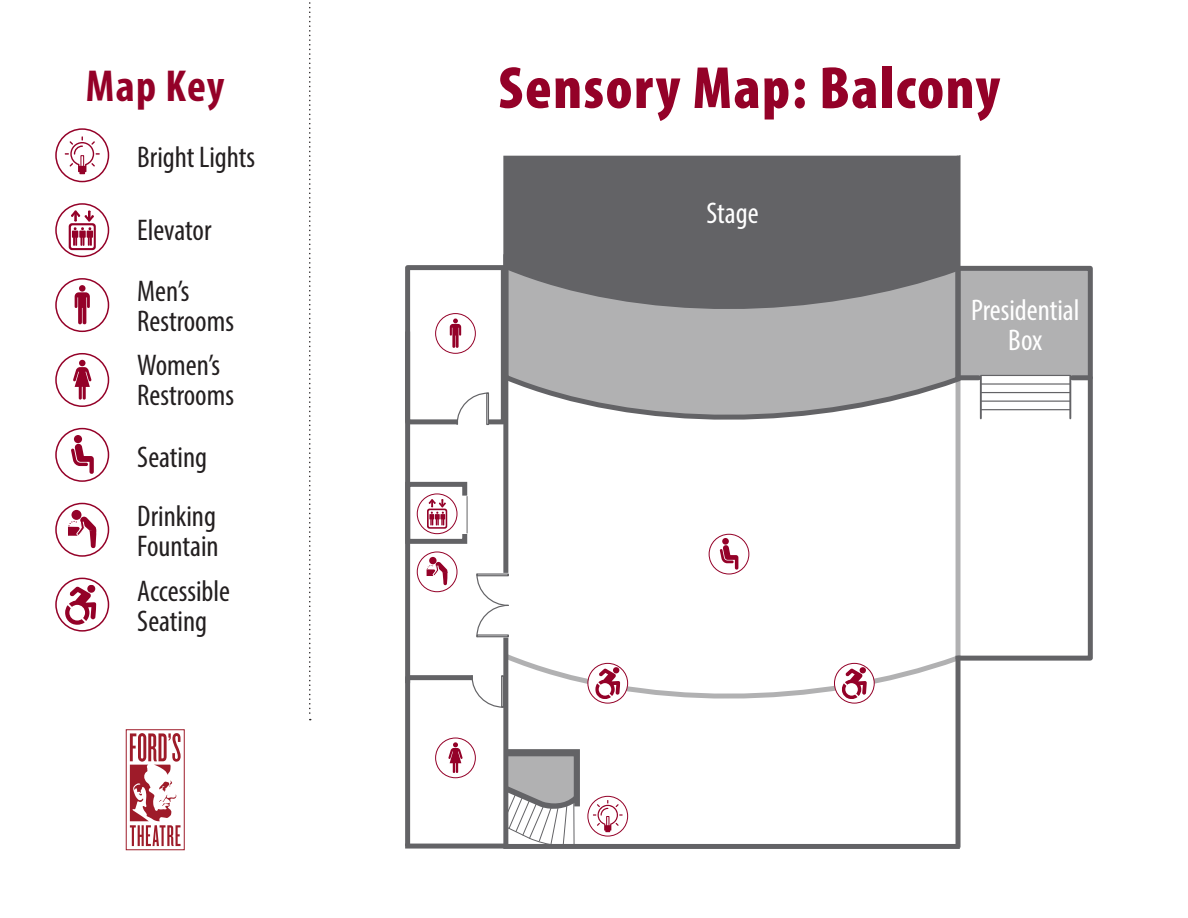
<style>
.page{position:relative;width:1188px;height:918px;background:#fff}
.page>*{position:absolute;margin:0;border:0;box-sizing:border-box;transform-origin:0 0}
.t1{font:900 condensed 60px "Myriad Pro";letter-spacing:.025em;color:#940128}
.t2{font:700 condensed 45px "Myriad Pro";letter-spacing:.025em;color:#940128}
.t3{font:condensed 30px/30px "Myriad Pro";color:#231f20}
.t4{font:condensed 30px/30px "Myriad Pro";color:#fff;text-align:center}
</style>
<div class="page">
<svg style="left:309px;top:2px;width:2px;height:718px"></svg>
<div style="left:503px;top:638px;width:5px;height:210px;background:#636366"></div>
<div style="left:956px;top:656px;width:5px;height:192px;background:#636366"></div>
<svg style="left:503px;top:155px;width:458px;height:277px;background:#7f7f81"></svg>
<svg style="left:505px;top:376px;width:456px;height:323px"></svg>
<div style="left:405px;top:334px;width:5px;height:347px;background:#636366"></div>
<div style="left:506px;top:844px;width:451px;height:5px;background:#636366"></div>
<svg style="left:476px;top:573px;width:34px;height:65px"></svg>
<svg style="left:953px;top:263px;width:140px;height:400px"></svg>
<div style="left:958px;top:268px;width:132px;height:108px;background:#b1b1b2"></div>
<div style="left:961px;top:375px;width:18px;height:5px;background:#636366"></div>
<div style="left:1072px;top:375px;width:18px;height:5px;background:#636366"></div>
<div style="left:126px;top:729px;width:59px;height:121px;border:1px solid #9e1b29"></div>
<svg style="left:130px;top:733px;width:51px;height:113px"></svg>
<svg style="left:71px;top:510px;width:10px;height:10px"></svg>
<svg style="left:68px;top:514px;width:29px;height:34px"></svg>
<div style="left:55px;top:503px;width:54px;height:54px;border:2px solid #940128;border-radius:50%"></div>
<svg style="left:56px;top:578px;width:53px;height:53px"></svg>
<svg style="left:65px;top:587px;width:31px;height:38px"></svg>
<div style="left:55px;top:578px;width:54px;height:54px;border:2px solid #940128;border-radius:50%"></div>
<svg style="left:56px;top:129px;width:53px;height:53px"></svg>
<svg style="left:65px;top:136px;width:35px;height:38px"></svg>
<div style="left:81px;top:155px;width:3px;height:18px;border:1px solid #940128"></div>
<div style="left:55px;top:128px;width:54px;height:54px;border:2px solid #940128;border-radius:50%"></div>
<svg style="left:56px;top:204px;width:53px;height:52px"></svg>
<svg style="left:69px;top:223px;width:27px;height:27px"></svg>
<svg style="left:75px;top:230px;width:15px;height:7px"></svg>
<div style="left:71px;top:225px;width:23px;height:23px;border:3px solid #fff"></div>
<div style="left:72px;top:231px;width:6px;height:7px;background:#940128"></div>
<div style="left:79px;top:231px;width:7px;height:7px;background:#940128"></div>
<svg style="left:71px;top:210px;width:23px;height:20px"></svg>
<div style="left:87px;top:231px;width:6px;height:7px;background:#940128"></div>
<svg style="left:73px;top:237px;width:19px;height:9px"></svg>
<div style="left:55px;top:203px;width:54px;height:54px;border:2px solid #940128;border-radius:50%"></div>
<div style="left:79px;top:285px;width:7px;height:7px;background:#940128;border-radius:50%"></div>
<svg style="left:75px;top:292px;width:15px;height:33px"></svg>
<div style="left:55px;top:278px;width:54px;height:54px;border:2px solid #940128;border-radius:50%"></div>
<div style="left:79px;top:360px;width:7px;height:6px;background:#940128;border-radius:50%"></div>
<svg style="left:73px;top:367px;width:19px;height:33px"></svg>
<div style="left:55px;top:353px;width:54px;height:54px;border:2px solid #940128;border-radius:50%"></div>
<div style="left:74px;top:435px;width:8px;height:8px;background:#940128;border-radius:50%"></div>
<svg style="left:71px;top:442px;width:23px;height:32px"></svg>
<div style="left:55px;top:428px;width:54px;height:54px;border:2px solid #940128;border-radius:50%"></div>
<svg style="left:405px;top:673px;width:176px;height:176px"></svg>
<div style="left:435px;top:738px;width:41px;height:40px;border:1px solid #940128;border-radius:50%"></div>
<svg style="left:405px;top:263px;width:103px;height:164px"></svg>
<div style="left:435px;top:313px;width:41px;height:41px;border:1px solid #940128;border-radius:50%"></div>
<svg style="left:405px;top:479px;width:63px;height:67px"></svg>
<div style="left:417px;top:494px;width:40px;height:40px;border:1px solid #940128;border-radius:50%"></div>
<div style="left:709px;top:534px;width:40px;height:40px;background:#fff;border-radius:50%"></div>
<div style="left:722px;top:538px;width:7px;height:7px;background:#940128;border-radius:50%"></div>
<svg style="left:720px;top:544px;width:18px;height:26px"></svg>
<div style="left:709px;top:534px;width:40px;height:40px;border:1px solid #940128;border-radius:50%"></div>
<svg style="left:588px;top:796px;width:40px;height:40px"></svg>
<svg style="left:593px;top:800px;width:30px;height:32px"></svg>
<div style="left:606px;top:816px;width:3px;height:16px;border:1px solid #940128"></div>
<div style="left:588px;top:796px;width:40px;height:40px;border:1px solid #940128;border-radius:50%"></div>
<div style="left:429px;top:557px;width:8px;height:7px;background:#940128;border-radius:50%"></div>
<svg style="left:427px;top:560px;width:21px;height:25px"></svg>
<div style="left:417px;top:552px;width:40px;height:40px;border:1px solid #940128;border-radius:50%"></div>
<svg style="left:588px;top:663px;width:40px;height:40px"></svg>
<svg style="left:595px;top:667px;width:25px;height:32px"></svg>
<div style="left:588px;top:663px;width:40px;height:41px;border:1px solid #940128;border-radius:50%"></div>
<svg style="left:834px;top:663px;width:40px;height:40px"></svg>
<svg style="left:842px;top:667px;width:25px;height:32px"></svg>
<div style="left:834px;top:663px;width:41px;height:41px;border:1px solid #940128;border-radius:50%"></div>
<h2 class="t2" style="left:86px;top:58px;width:140px">Map Key</h2>
<p class="t3" style="left:137px;top:142px;width:119px">Bright Lights</p>
<p class="t3" style="left:137px;top:200px;width:76px;line-height:60.4px">Elevator<br>Men’s</p>
<p class="t3" style="left:137px;top:299px;width:98px;line-height:44px">Restrooms<br>Women’s</p>
<p class="t3" style="left:137px;top:363px;width:98px;line-height:62.4px">Restrooms<br>Seating</p>
<p class="t3" style="left:137px;top:500px;width:83px">Drinking<br>Fountain</p>
<p class="t3" style="left:137px;top:576px;width:94px">Accessible<br>Seating</p>
<h1 class="t1" style="left:498px;top:50px;width:503px">Sensory Map: Balcony</h1>
<p class="t4" style="left:706px;top:198px;width:54px">Stage</p>
<p class="t4" style="left:971px;top:295px;width:110px">Presidential<br>Box</p>
</div>
